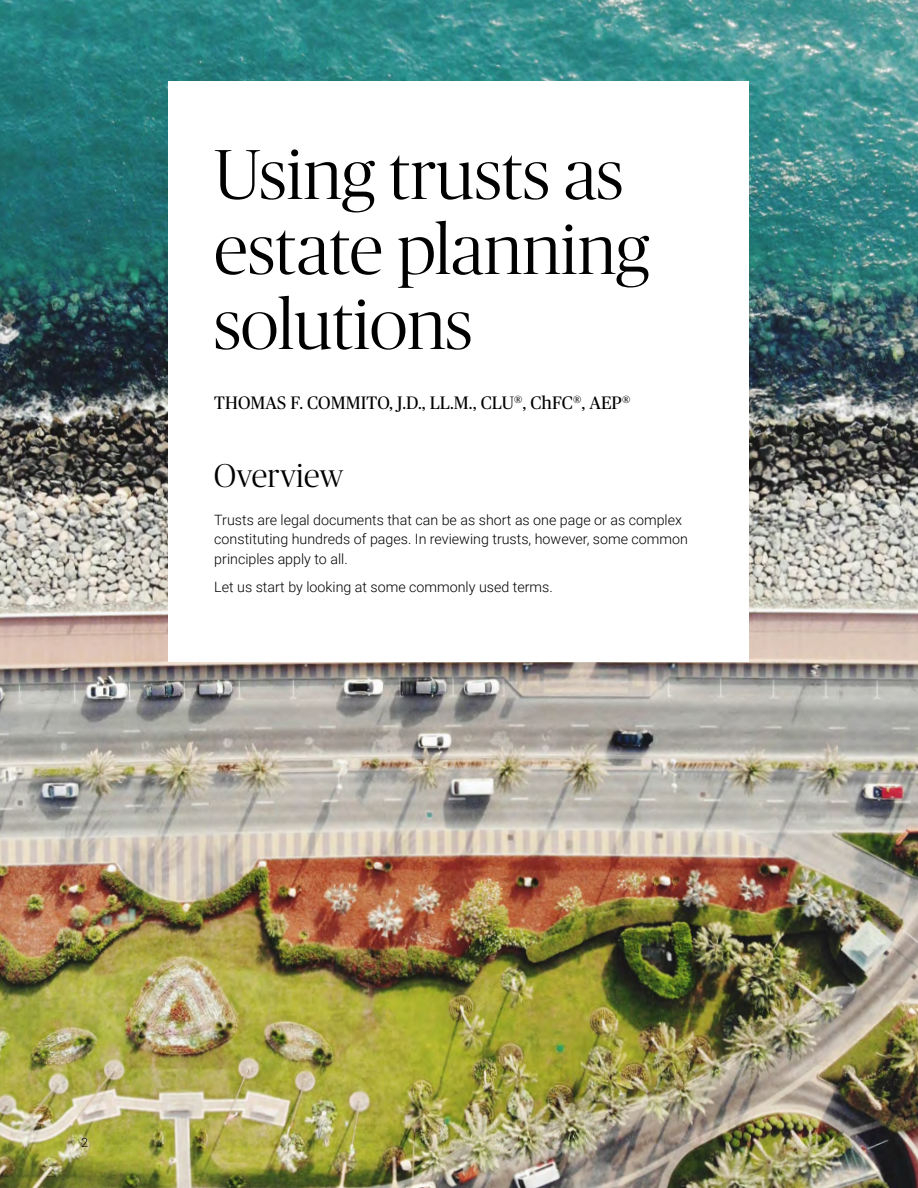
<style>
.page{position:relative;width:918px;height:1188px;background:#fff}
.page>*{position:absolute;margin:0;border:0;box-sizing:border-box;transform-origin:0 0}
.Headline{font:300 70.5px/75px "Publico Banner";letter-spacing:.005em;color:#000}
.Subheader_1{font:300 33px "Publico Banner";letter-spacing:.01em;color:#000}
.Intro_Copy{font:18px "Publico Headline";letter-spacing:.005em;color:#000}
.Body_Copy{font:300 14.25px/19.5px "Roboto";color:#000}
.t1{font:300 12.75px "Roboto";color:#000}
</style>
<div class="page">
<img style="left:0;top:0;width:918px;height:1188px">
<div style="left:169px;top:81px;width:580px;height:581px;background:#fff"></div>
<h1 class="Headline" style="left:214px;top:133px;width:436px">Using trusts as estate planning solutions</h1>
<p class="Intro_Copy" style="left:214px;top:390px;width:418px">THOMAS F. COMMITO, J.D., LL.M., CLU<sup>®</sup>, ChFC<sup>®</sup>, AEP<sup>®</sup></p>
<h1 class="Subheader_1" style="left:214px;top:454px;width:130px">Overview</h1>
<p class="Body_Copy" style="left:214px;top:510px;width:475px">Trusts are legal documents that can be as short as one page or as complex constituting hundreds of pages. In reviewing trusts, however, some common principles apply to all.</p>
<p class="Body_Copy" style="left:214px;top:577px;width:340px">Let us start by looking at some commonly used terms.</p>
<p class="t1" style="left:81px;top:1133px;width:9px">2</p>
</div>
